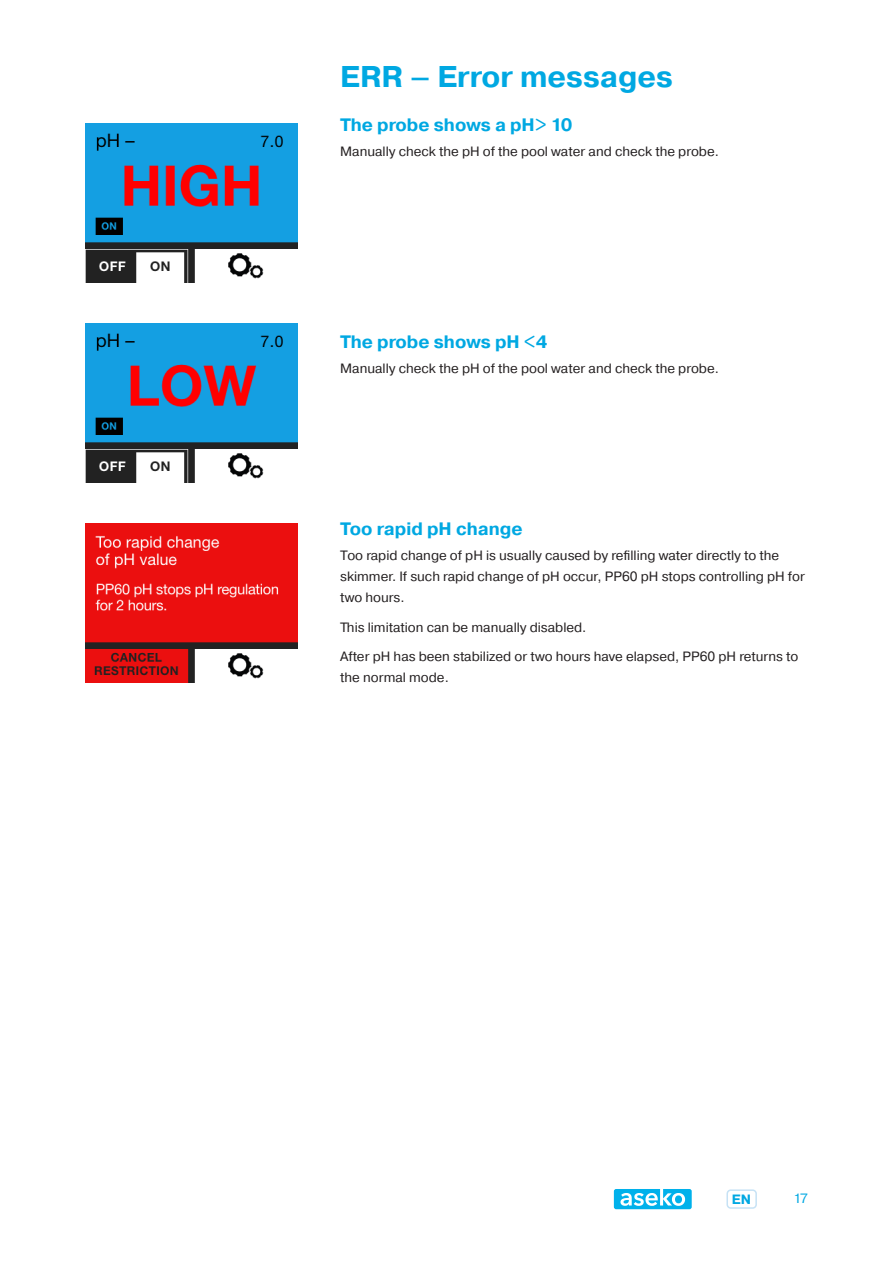
<style>
.page{position:relative;width:893px;height:1263px;background:#fff}
.page>*{position:absolute;margin:0;border:0;box-sizing:border-box;transform-origin:0 0}
.t1{font:700 30px "Pragmatica";color:#00a8e2}
.Nadpis_2{font:700 18px "Pragmatica";color:#00a8e2}
.t2{font:13.5px/21px "Pragmatica";color:#231f20}
.t3{font:700 13.5px "Pragmatica";color:#00a8e2}
.t4{font:13.5px "Pragmatica";color:#00a8e2}
</style>
<div class="page">
<div style="left:726px;top:1189px;width:31px;height:20px;border:2px solid #c6e2f5;border-radius:4px"></div>
<svg style="left:614px;top:1189px;width:78px;height:20px"></svg>
<img style="left:85px;top:323px;width:213px;height:160px">
<img style="left:85px;top:123px;width:213px;height:160px">
<img style="left:85px;top:523px;width:213px;height:159px">
<p class="t1" style="left:340px;top:58px;width:334px">ERR – Error messages</p>
<p class="Nadpis_2" style="left:340px;top:113px;width:234px">The probe shows a pH&gt; 10</p>
<p class="t2" style="left:340px;top:141px;width:380px">Manually check the pH of the pool water and check the probe.</p>
<p class="Nadpis_2" style="left:340px;top:330px;width:209px">The probe shows pH &lt;4</p>
<p class="t2" style="left:340px;top:358px;width:380px">Manually check the pH of the pool water and check the probe.</p>
<p class="Nadpis_2" style="left:340px;top:517px;width:184px">Too rapid pH change</p>
<p class="t2" style="left:340px;top:546px;width:466px">Too rapid change of pH is usually caused by refilling water directly to the skimmer. If such rapid change of pH occur, PP60 pH stops controlling pH for two hours.</p>
<p class="t2" style="left:340px;top:617px;width:248px">This limitation can be manually disabled.</p>
<p class="t2" style="left:340px;top:647px;width:460px">After pH has been stabilized or two hours have elapsed, PP60 pH returns to the normal mode.</p>
<p class="t3" style="left:732px;top:1190px;width:21px">EN</p>
<p class="t4" style="left:793px;top:1190px;width:16px">17</p>
</div>
